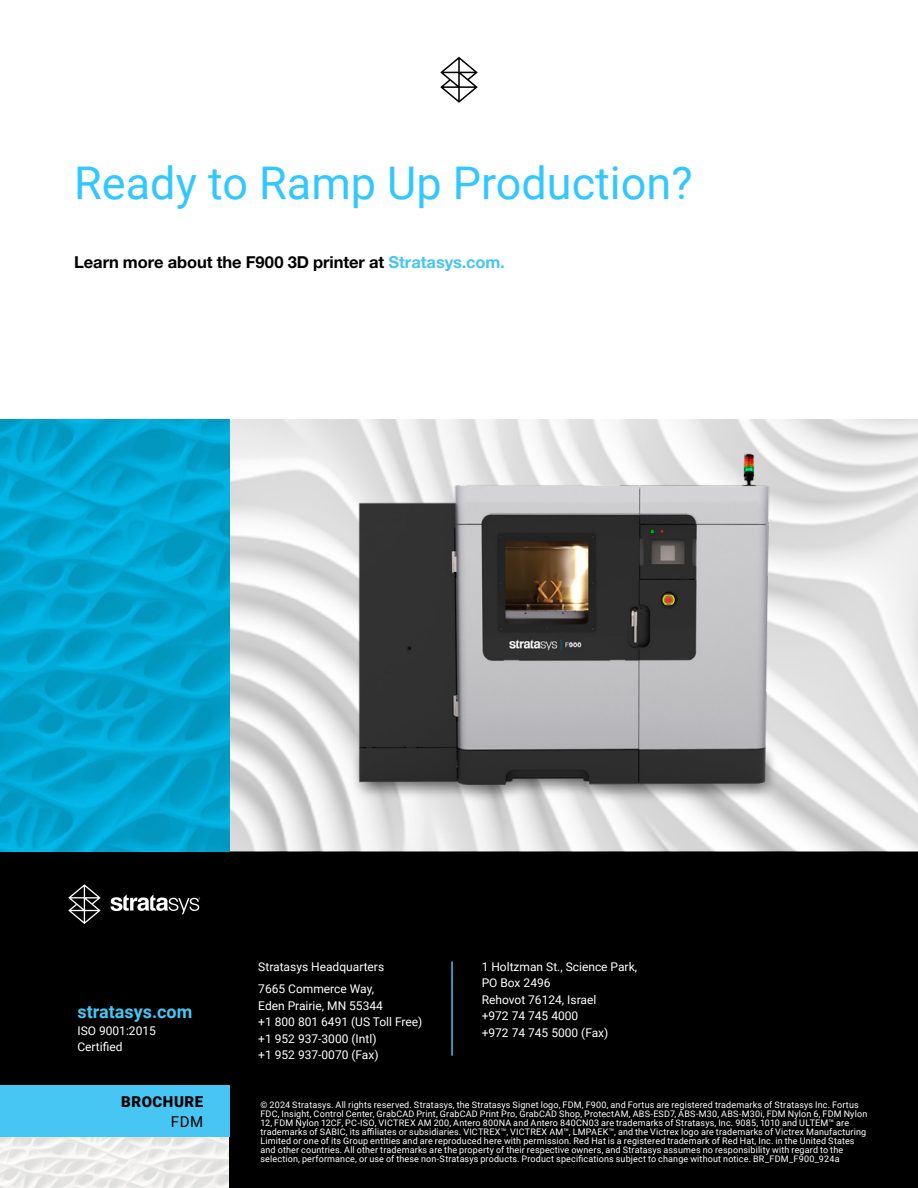
<style>
.page{position:relative;width:918px;height:1188px;background:#fff}
.page>*{position:absolute;margin:0;border:0;box-sizing:border-box;transform-origin:0 0}
.t1{font:45px "Roboto";color:#32c8ff}
.t2{font:700 18px "Roboto";color:#47c5f3}
.t3{font:700 16.5px "Helvetica Neue LT Std";letter-spacing:-.005em;color:#000}
.t4{font:900 15px "Roboto";letter-spacing:.035em;color:#000}
.t5{font:15px "Roboto";color:#000}
.t6{font:12px/16.5px "Roboto";color:#fff}
.t7{font:9px/9px "Roboto";letter-spacing:.015em;color:#fff}
.s1{color:#47c5f3}
</style>
<div class="page">
<svg style="left:440px;top:57px;width:38px;height:46px"></svg>
<img style="left:0;top:1086px;width:230px;height:102px">
<div style="left:230px;top:851px;width:688px;height:337px;background:#000"></div>
<div style="left:0;top:851px;width:230px;height:235px;background:#000"></div>
<hr style="left:451px;top:962px;width:2px;height:94px;background:#47c5f3">
<div style="left:0;top:1086px;width:229px;height:51px;background:#47c5f3"></div>
<svg style="left:110px;top:894px;width:90px;height:20px"></svg>
<svg style="left:68px;top:884px;width:33px;height:40px"></svg>
<img style="left:0;top:419px;width:918px;height:432px">
<img style="left:338px;top:438px;width:450px;height:383px">
<h1 class="t1" style="left:74px;top:151px;width:620px">Ready to Ramp Up Production?</h1>
<h3 class="t3" style="left:74px;top:252px;width:432px">Learn more about the F900 3D printer at <span class="s1">Stratasys.com.</span></h3>
<h2 class="t2" style="left:77px;top:999px;width:116px">stratasys.com</h2>
<h3 class="t6" style="left:77px;top:1022px;width:80px">ISO 9001:2015<br>Certified</h3>
<h3 class="t4" style="left:121px;top:1092px;width:84px">BROCHURE</h3>
<h3 class="t5" style="left:171px;top:1111px;width:34px">FDM</h3>
<h3 class="t6" style="left:258px;top:955px;width:127px;line-height:22.5px">Stratasys Headquarters<br>7665 Commerce Way,</h3>
<h3 class="t6" style="left:258px;top:997px;width:166px">Eden Prairie, MN 55344<br>+1 800 801 6491 (US Toll Free) +1 952 937-3000 (Intl)<br>+1 952 937-0070 (Fax)</h3>
<p class="t7" style="left:260px;top:1100px;width:608px">© 2024 Stratasys. All rights reserved. Stratasys, the Stratasys Signet logo, FDM, F900, and Fortus are registered trademarks of Stratasys Inc. Fortus FDC, Insight, Control Center, GrabCAD Print, GrabCAD Print Pro, GrabCAD Shop, ProtectAM, ABS-ESD7, ABS-M30, ABS-M30i, FDM Nylon 6, FDM Nylon 12, FDM Nylon 12CF, PC-ISO, VICTREX AM 200, Antero 800NA and Antero 840CN03 are trademarks of Stratasys, Inc. 9085, 1010 and ULTEM™ are trademarks of SABIC, its affiliates or subsidiaries. VICTREX™, VICTREX AM™, LMPAEK™, and the Victrex logo are trademarks of Victrex Manufacturing Limited or one of its Group entities and are reproduced here with permission. Red Hat is a registered trademark of Red Hat, Inc. in the United States and other countries. All other trademarks are the property of their respective owners, and Stratasys assumes no responsibility with regard to the selection, performance, or use of these non-Stratasys products. Product specifications subject to change without notice. BR_FDM_F900_924a</p>
<h3 class="t6" style="left:482px;top:958px;width:157px">1 Holtzman St., Science Park,<br>PO Box 2496<br>Rehovot 76124, Israel<br>+972 74 745 4000<br>+972 74 745 5000 (Fax)</h3>
</div>
